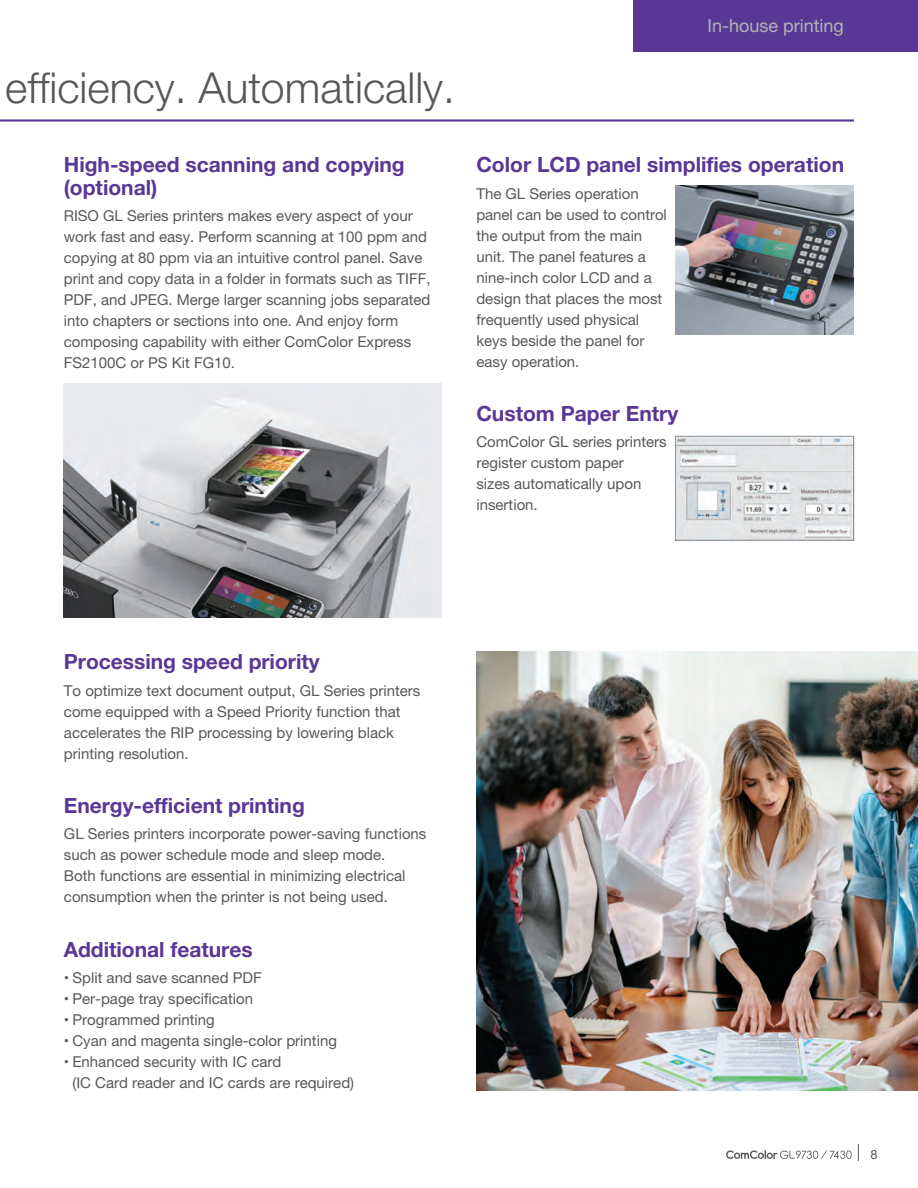
<style>
.page{position:relative;width:918px;height:1188px;background:#fff}
.page>*{position:absolute;margin:0;border:0;box-sizing:border-box;transform-origin:0 0}
.t1{font:300 42.75px "Helvetica Neue";color:#57585a}
.t2{font:700 21px/22.5px "Helvetica Neue LT Pro";color:#593795}
.t3{font:18px "Helvetica Neue";color:#b2b4b6}
.t4{font:15px/21px "Helvetica Neue";color:#57585a}
.t5{font:12.75px "Helvetica Neue";color:#57585a}
</style>
<div class="page">
<img style="left:476px;top:651px;width:442px;height:439px">
<hr style="left:0;top:119px;width:854px;height:3px;background:#593795">
<div style="left:633px;top:0;width:285px;height:51px;background:#593795"></div>
<img style="left:64px;top:383px;width:377px;height:235px">
<img style="left:675px;top:186px;width:179px;height:149px">
<img style="left:677px;top:438px;width:175px;height:100px">
<div style="left:675px;top:436px;width:179px;height:104px;border:1px solid #939598"></div>
<svg style="left:726px;top:1150px;width:126px;height:9px"></svg>
<svg style="left:858px;top:1144px;width:1px;height:17px"></svg>
<h1 class="t1" style="left:5px;top:62px;width:451px">efficiency. Automatically.</h1>
<p class="t3" style="left:707px;top:15px;width:138px">In-house printing</p>
<h2 class="t2" style="left:64px;top:153px;width:343px">High-speed scanning and copying (optional)</h2>
<h2 class="t2" style="left:476px;top:153px;width:369px">Color LCD panel simplifies operation</h2>
<p class="t4" style="left:476px;top:184px;width:192px">The GL Series operation panel can be used to control the output from the main unit. The panel features a nine-inch color LCD and a design that places the most frequently used physical keys beside the panel for easy operation.</p>
<p class="t4" style="left:64px;top:206px;width:368px">RISO GL Series printers makes every aspect of your work fast and easy. Perform scanning at 100 ppm and copying at 80 ppm via an intuitive control panel. Save print and copy data in a folder in formats such as TIFF, PDF, and JPEG. Merge larger scanning jobs separated into chapters or sections into one. And enjoy form composing capability with either ComColor Express FS2100C or PS Kit FG10.</p>
<h2 class="t2" style="left:476px;top:402px;width:203px">Custom Paper Entry</h2>
<p class="t4" style="left:476px;top:432px;width:192px">ComColor GL series printers register custom paper<br>sizes automatically upon insertion.</p>
<h2 class="t2" style="left:64px;top:650px;width:257px">Processing speed priority</h2>
<p class="t4" style="left:64px;top:681px;width:358px">To optimize text document output, GL Series printers come equipped with a Speed Priority function that accelerates the RIP processing by lowering black printing resolution.</p>
<h2 class="t2" style="left:64px;top:794px;width:243px">Energy-efficient printing</h2>
<p class="t4" style="left:64px;top:824px;width:364px">GL Series printers incorporate power-saving functions such as power schedule mode and sleep mode.<br>Both functions are essential in minimizing electrical consumption when the printer is not being used.</p>
<h2 class="t2" style="left:64px;top:937px;width:190px">Additional features</h2>
<p class="t4" style="left:64px;top:968px;width:199px">• Split and save scanned PDF</p>
<p class="t4" style="left:64px;top:989px;width:191px">• Per-page tray specification</p>
<p class="t4" style="left:64px;top:1010px;width:152px">• Programmed printing</p>
<p class="t4" style="left:64px;top:1031px;width:275px">• Cyan and magenta single-color printing</p>
<p class="t4" style="left:72px;top:1052px;width:283px;text-indent:-9px">• Enhanced security with IC card<br>(IC Card reader and IC cards are required)</p>
<p class="t5" style="left:870px;top:1147px;width:9px">8</p>
</div>
